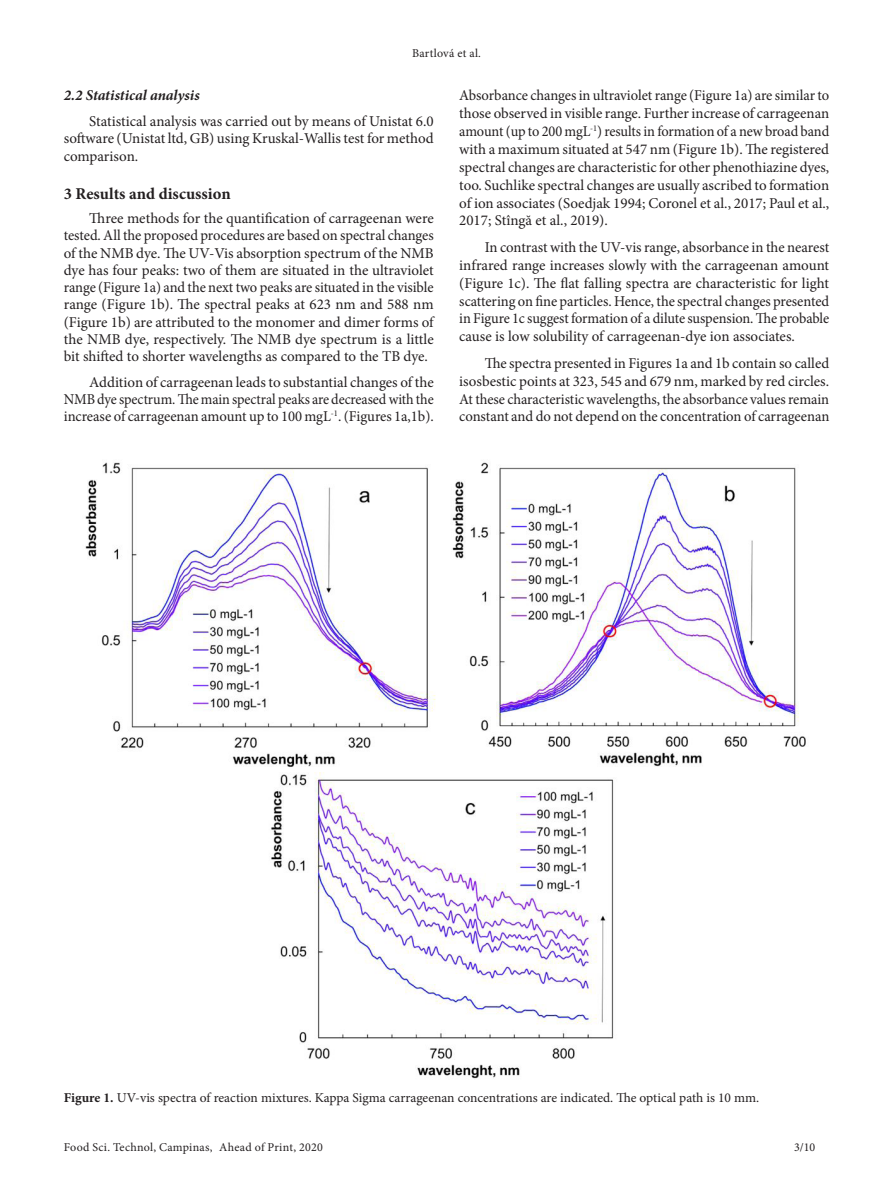
<style>
.page{position:relative;width:893px;height:1191px;background:#fff}
.page>*{position:absolute;margin:0;border:0;box-sizing:border-box;transform-origin:0 0}
.Heading1{font:700 16.5px "Minion Pro";color:#231f20}
.Paragraph{font:15px/17.9px "Minion Pro";letter-spacing:-.005em;color:#231f20;text-align:justify}
.Heading2{font:italic 700 15px "Minion Pro";letter-spacing:-.005em;color:#231f20}
.FigureCaption{font:13.5px "Minion Pro";color:#231f20}
.t1{font:12px "Minion Pro";letter-spacing:.025em;color:#231f20}
.s1{font-weight:700}
.s2{color:#fff}
</style>
<div class="page">
<img style="left:85px;top:462px;width:721px;height:617px">
<p class="t1" style="left:412px;top:45px;width:70px">Bartlová et al.</p>
<p class="Heading2" style="left:64px;top:85px;width:137px">2.2 Statistical analysis</p>
<p class="Paragraph" style="left:64px;top:113px;width:371px;line-height:17.2px;text-indent:26px">Statistical analysis was carried out by means of Unistat 6.0 software (Unistat ltd, GB) using Kruskal-Wallis test for method comparison.</p>
<p class="Heading1" style="left:64px;top:182px;width:168px">3 Results and discussion</p>
<p class="Paragraph" style="left:64px;top:210px;width:371px;line-height:17.2px;text-indent:26px">Three methods for the quantification of carrageenan were tested. All the proposed procedures are based on spectral changes of the NMB dye. The UV-Vis absorption spectrum of the NMB dye has four peaks: two of them are situated in the ultraviolet range (Figure 1a) and the next two peaks are situated in the visible range (Figure 1b). The spectral peaks at 623 nm and 588 nm (Figure 1b) are attributed to the monomer and dimer forms of the NMB dye, respectively. The NMB dye spectrum is a little bit shifted to shorter wavelengths as compared to the TB dye.</p>
<p class="Paragraph" style="left:64px;top:373px;width:371px;line-height:17.2px;text-indent:26px">Addition of carrageenan leads to substantial changes of the NMB dye spectrum. The main spectral peaks are decreased with the increase of carrageenan amount up to 100 mgL<sup>-1</sup>. (Figures 1a,1b).</p>
<p class="Paragraph" style="left:459px;top:87px;width:372px">Absorbance changes in ultraviolet range (Figure 1a) are similar to those observed in visible range. Further increase of carrageenan amount (up to 200 mgL<sup>-1</sup>) results in formation of a new broad band with a maximum situated at 547 nm (Figure 1b). The registered spectral changes are characteristic for other phenothiazine dyes, too. Suchlike spectral changes are usually ascribed to formation of ion associates (Soedjak 1994; Coronel et al., 2017; Paul et al., 2017; Stîngă et al., 2019).</p>
<p class="Paragraph" style="left:459px;top:238px;width:372px;text-indent:26px">In contrast with the UV-vis range, absorbance in the nearest infrared range increases slowly with the carrageenan amount (Figure 1c). The flat falling spectra are characteristic for light scattering on fine particles. Hence, the spectral changes presented in Figure 1c suggest formation of a dilute suspension. The probable cause is low solubility of carrageenan-dye ion associates.</p>
<p class="Paragraph" style="left:459px;top:354px;width:372px;text-indent:26px">The spectra presented in Figures 1a and 1b contain so called isosbestic points at 323, 545 and 679 nm, marked by red circles.<br>At these characteristic wavelengths, the absorbance values remain constant and do not depend on the concentration of carrageenan</p>
<p class="FigureCaption" style="left:64px;top:1088px;width:697px"><span class="s1">Figure 1.</span> UV-vis spectra of reaction mixtures. Kappa Sigma carrageenan concentrations are indicated. The optical path is 10 mm.</p>
<p class="t1" style="left:64px;top:1139px;width:261px">Food Sci. Technol, Campinas, Ahead of Print, 2020</p>
<p class="t1" style="left:794px;top:1139px;width:37px">3/10 <span class="s2">3</span></p>
</div>
